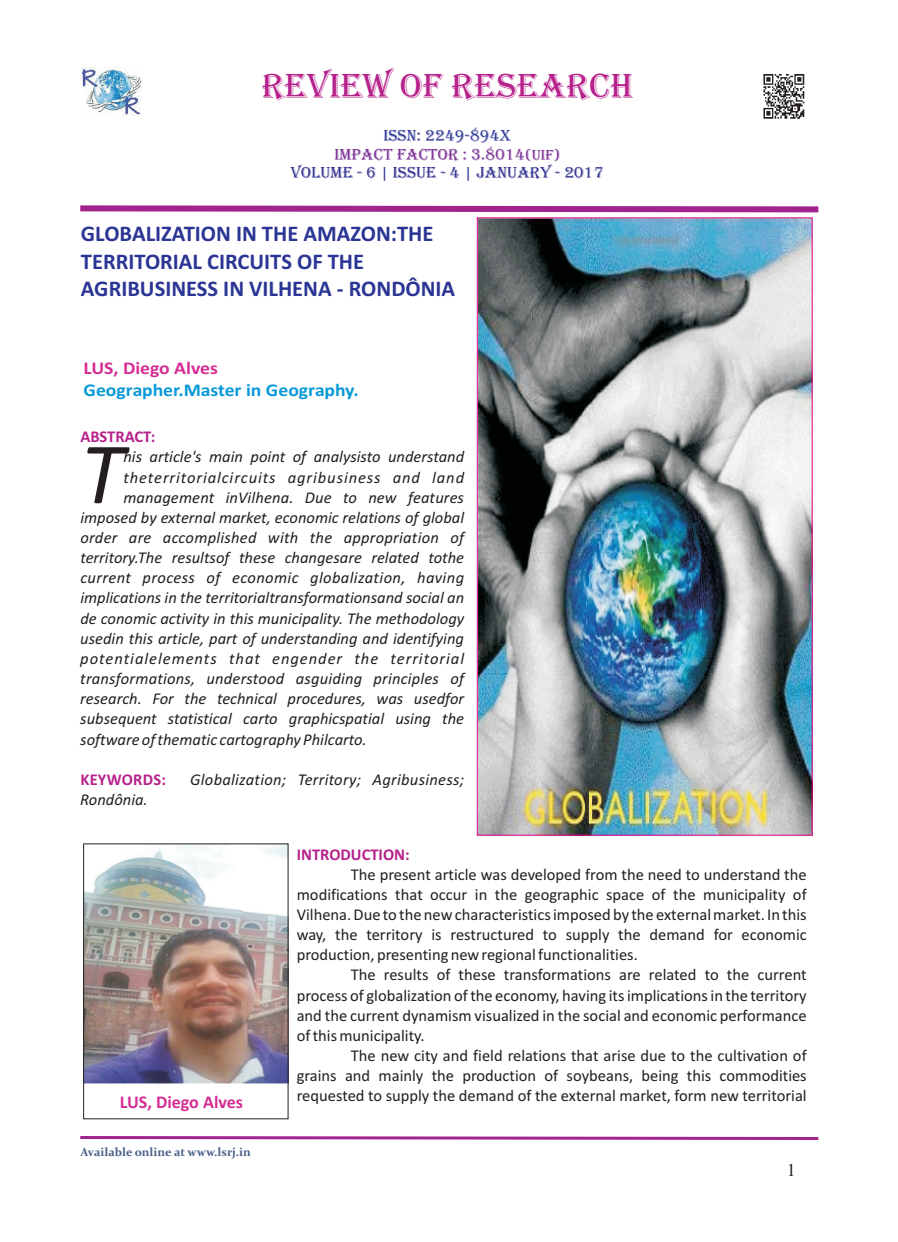
<style>
.page{position:relative;width:898px;height:1242px;background:#fff}
.page>*{position:absolute;margin:0;border:0;box-sizing:border-box;transform-origin:0 0}
.t1{font:italic 88.2px "Calibri";color:#231f20}
.t2{font:36px "Algerian";color:#b6218b}
.t3{font:700 22.5px/27.5px "Calibri";color:#2a3594}
.t4{font:700 18px "Calibri";color:#0899d9;scale:1.09 1}
.t5{font:700 18px "Calibri";color:#d52d93;scale:1.09 1}
.t6{font:700 18px "Calibri";color:#d52d93}
.t7{font:18px "Times New Roman";color:#231f20}
.t8{font:16.5px/20.1px "Calibri";color:#231f20;text-align:justify}
.t9{font:italic 16.5px "Calibri";color:#231f20}
.t10{font:italic 16.5px "Calibri";letter-spacing:.025em;color:#231f20}
.t11{font:italic 16.5px "Calibri";letter-spacing:.06em;color:#231f20}
.t12{font:italic 16.5px "Calibri";letter-spacing:.055em;color:#231f20}
.t13{font:16.5px/18.3px "Algerian";color:#792e92;text-align:center}
.t14{font:700 16.5px "Calibri";color:#b6218b}
.t15{font:16.5px "Algerian";color:#2e308f}
.t16{font:700 12px "Constantia";color:#485e88}
.s1{color:#2c3695}
.s2{font-size:15px}
</style>
<div class="page">
<svg style="left:80px;top:205px;width:739px;height:8px"></svg>
<svg style="left:80px;top:1136px;width:739px;height:4px"></svg>
<img style="left:763px;top:74px;width:42px;height:45px">
<img style="left:479px;top:220px;width:331px;height:613px">
<img style="left:81px;top:67px;width:61px;height:48px">
<img style="left:85px;top:845px;width:201px;height:238px">
<div style="left:83px;top:843px;width:205px;height:276px;border:1px solid #231f20"></div>
<h2 class="t2" style="left:261px;top:66px;width:373px">REVIEW OF RESEARCH</h2>
<p class="t13" style="left:334px;top:127px;width:227px"><span class="s1">ISSN: 2249-894X<br></span>IMPACT FACTOR : 3.8014<span class="s2">(UIF)</span></p>
<p class="t15" style="left:291px;top:163px;width:314px">VOLUME - 6 | ISSUE - 4 | JANUARY - 2017</p>
<h3 class="t3" style="left:81px;top:222px;width:375px">GLOBALIZATION IN THE AMAZON:THE<br>TERRITORIAL CIRCUITS OF THE<br>AGRIBUSINESS IN VILHENA - RONDÔNIA</h3>
<p class="t5" style="left:83px;top:361px;width:125px">LUS, Diego Alves</p>
<p class="t4" style="left:83px;top:383px;width:254px">Geographer.Master in Geography.</p>
<p class="t14" style="left:80px;top:430px;width:76px">ABSTRACT:</p>
<h1 class="t1" style="left:80px;top:437px;width:44px">T</h1>
<p class="t9" style="left:123px;top:450px;width:342px">his article's main point of analysisto understand</p>
<p class="t12" style="left:123px;top:470px;width:342px">theterritorialcircuits agribusiness and land</p>
<p class="t9" style="left:123px;top:490px;width:342px">management inVilhena. Due to new features</p>
<p class="t9" style="left:80px;top:510px;width:385px">imposed by external market, economic relations of global</p>
<p class="t9" style="left:80px;top:530px;width:385px">order are accomplished with the appropriation of</p>
<p class="t9" style="left:80px;top:551px;width:385px">territory.The resultsof these changesare related tothe</p>
<p class="t10" style="left:80px;top:571px;width:385px">current process of economic globalization, having</p>
<p class="t9" style="left:80px;top:591px;width:385px">implications in the territorialtransformationsand social an</p>
<p class="t9" style="left:80px;top:611px;width:385px">de conomic activity in this municipality. The methodology</p>
<p class="t9" style="left:80px;top:631px;width:385px">usedin this article, part of understanding and identifying</p>
<p class="t11" style="left:80px;top:651px;width:385px">potentialelements that engender the territorial</p>
<p class="t9" style="left:80px;top:671px;width:385px">transformations, understood asguiding principles of</p>
<p class="t9" style="left:80px;top:692px;width:385px">research. For the technical procedures, was usedfor</p>
<p class="t9" style="left:80px;top:712px;width:385px">subsequent statistical carto graphicspatial using the</p>
<p class="t9" style="left:80px;top:732px;width:288px">software of thematic cartography Philcarto.</p>
<p class="t9" style="left:190px;top:772px;width:275px">Globalization; Territory; Agribusiness;</p>
<p class="t9" style="left:80px;top:792px;width:69px">Rondônia.</p>
<p class="t14" style="left:80px;top:772px;width:87px">KEYWORDS:</p>
<p class="t6" style="left:120px;top:1094px;width:125px">LUS, Diego Alves</p>
<p class="t16" style="left:80px;top:1147px;width:172px">Available online at www.lsrj.in</p>
<p class="t14" style="left:296px;top:847px;width:114px">INTRODUCTION:</p>
<p class="t8" style="left:296px;top:865px;width:511px;text-indent:54px">The present article was developed from the need to understand the modifications that occur in the geographic space of the municipality of Vilhena. Due to the new characteristics imposed by the external market. In this way, the territory is restructured to supply the demand for economic production, presenting new regional functionalities.</p>
<p class="t8" style="left:296px;top:966px;width:511px;text-indent:54px">The results of these transformations are related to the current process of globalization of the economy, having its implications in the territory and the current dynamism visualized in the social and economic performance of this municipality.</p>
<p class="t8" style="left:296px;top:1047px;width:511px;text-indent:54px">The new city and field relations that arise due to the cultivation of grains and mainly the production of soybeans, being this commodities requested to supply the demand of the external market, form new territorial</p>
<p class="t7" style="left:786px;top:1164px;width:10px">1</p>
</div>
